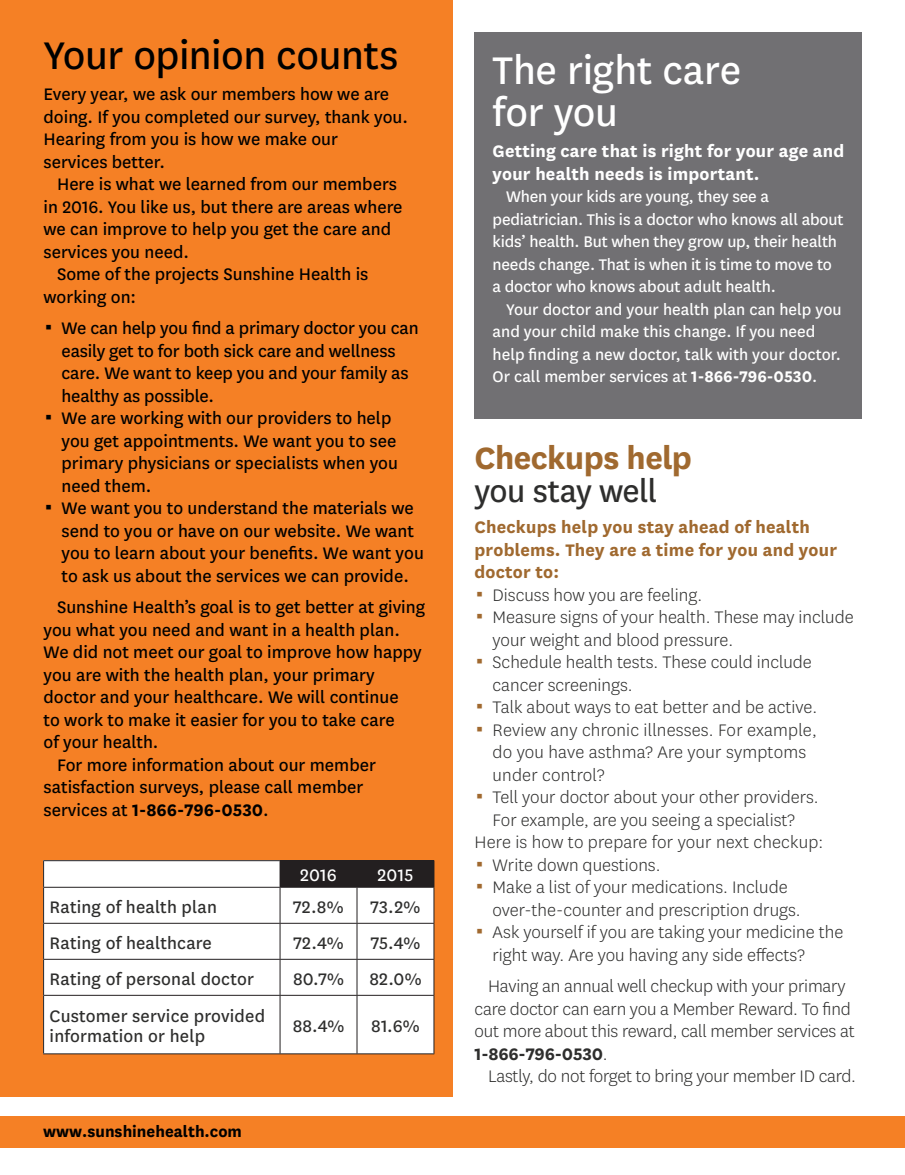
<style>
.page{position:relative;width:905px;height:1175px;background:#fff}
.page>*{position:absolute;margin:0;border:0;box-sizing:border-box;transform-origin:0 0}
.t1{font:45px/42px "Centene Sans";letter-spacing:-.01em;color:#fff}
.t2{font:45px "Centene Sans";letter-spacing:-.015em;color:#000}
.t3{font:700 36px/33px "Centene Sans";letter-spacing:-.015em;color:#a0692f}
.t4{font:19.5px/22.5px "Centene Sans";color:#000}
.t5{font:300 19.5px/22.5px "Centene Sans";color:#2e2e2d}
.t6{font:19.5px/19.5px "Centene Sans";letter-spacing:.01em;color:#2e2e2d}
.t7{font:700 19.5px/22.5px "Centene Sans";letter-spacing:.01em;color:#a0692f}
.t8{font:700 19.5px/22.5px "Centene Sans";letter-spacing:.01em;color:#fff}
.t9{font:19.5px "Centene Sans";letter-spacing:.01em;color:#fff}
.t10{font:18px/22.5px "Centene Sans";letter-spacing:-.01em;color:#fff}
.t11{font:700 18px "Centene Sans";color:#000}
.s1{font-weight:700}
.s2{font-weight:400;color:#2e2e2d}
</style>
<div class="page">
<div style="left:0;top:0;width:452px;height:1096px;background:#f58025"></div>
<div style="left:44px;top:860px;width:236px;height:27px;background:#fff"></div>
<div style="left:44px;top:887px;width:236px;height:36px;background:#fff"></div>
<div style="left:280px;top:887px;width:77px;height:36px;background:#fff"></div>
<div style="left:357px;top:887px;width:77px;height:36px;background:#fff"></div>
<div style="left:44px;top:923px;width:236px;height:36px;background:#fff"></div>
<div style="left:280px;top:923px;width:77px;height:36px;background:#fff"></div>
<div style="left:357px;top:923px;width:77px;height:36px;background:#fff"></div>
<div style="left:44px;top:959px;width:236px;height:36px;background:#fff"></div>
<div style="left:280px;top:959px;width:77px;height:36px;background:#fff"></div>
<div style="left:357px;top:959px;width:77px;height:36px;background:#fff"></div>
<div style="left:44px;top:995px;width:236px;height:58px;background:#fff"></div>
<div style="left:280px;top:995px;width:77px;height:58px;background:#fff"></div>
<div style="left:357px;top:995px;width:77px;height:58px;background:#fff"></div>
<div style="left:280px;top:860px;width:77px;height:27px;background:#231f20"></div>
<div style="left:357px;top:860px;width:77px;height:27px;background:#231f20"></div>
<hr style="left:43px;top:860px;width:391px;height:1px;background:#231f20">
<hr style="left:43px;top:887px;width:391px;height:1px;background:#231f20">
<hr style="left:43px;top:923px;width:391px;height:1px;background:#231f20">
<hr style="left:43px;top:959px;width:391px;height:1px;background:#231f20">
<hr style="left:43px;top:995px;width:391px;height:1px;background:#231f20">
<hr style="left:43px;top:1053px;width:391px;height:1px;background:#231f20">
<svg style="left:43px;top:861px;width:1px;height:26px"></svg>
<hr style="left:43px;top:887px;width:1px;height:36px;background:#231f20">
<hr style="left:43px;top:923px;width:1px;height:36px;background:#231f20">
<hr style="left:43px;top:959px;width:1px;height:36px;background:#231f20">
<hr style="left:43px;top:995px;width:1px;height:58px;background:#231f20">
<hr style="left:280px;top:887px;width:1px;height:36px;background:#231f20">
<hr style="left:356px;top:887px;width:1px;height:36px;background:#231f20">
<hr style="left:433px;top:887px;width:1px;height:36px;background:#231f20">
<hr style="left:280px;top:923px;width:1px;height:36px;background:#231f20">
<hr style="left:356px;top:923px;width:1px;height:36px;background:#231f20">
<hr style="left:433px;top:923px;width:1px;height:36px;background:#231f20">
<hr style="left:280px;top:959px;width:1px;height:36px;background:#231f20">
<hr style="left:356px;top:959px;width:1px;height:36px;background:#231f20">
<hr style="left:433px;top:959px;width:1px;height:36px;background:#231f20">
<hr style="left:280px;top:995px;width:1px;height:58px;background:#231f20">
<hr style="left:356px;top:995px;width:1px;height:58px;background:#231f20">
<hr style="left:433px;top:995px;width:1px;height:58px;background:#231f20">
<div style="left:474px;top:32px;width:388px;height:387px;background:#717073"></div>
<div style="left:0;top:1116px;width:905px;height:31px;background:#f58025"></div>
<h2 class="t2" style="left:44px;top:37px;width:356px">Your opinion counts</h2>
<p class="t4" style="left:44px;top:84px;width:366px">Every year, we ask our members how we are doing. If you completed our survey, thank you.<br>Hearing from you is how we make our<br>services better.</p>
<p class="t4" style="left:44px;top:174px;width:360px;text-indent:13px">Here is what we learned from our members in 2016. You like us, but there are areas where we can improve to help you get the care and services you need.</p>
<p class="t4" style="left:44px;top:264px;width:326px;text-indent:13px">Some of the projects Sunshine Health is working on:</p>
<p class="t4" style="left:62px;top:318px;width:358px">We can help you find a primary doctor you can easily get to for both sick care and wellness care. We want to keep you and your family as healthy as possible.</p>
<p class="t4" style="left:62px;top:408px;width:338px">We are working with our providers to help you get appointments. We want you to see primary physicians or specialists when you need them.</p>
<p class="t4" style="left:62px;top:498px;width:364px">We want you to understand the materials we send to you or have on our website. We want you to learn about your benefits. We want you to ask us about the services we can provide.</p>
<p class="t4" style="left:44px;top:597px;width:383px;text-indent:13px">Sunshine Health’s goal is to get better at giving you what you need and want in a health plan.<br>We did not meet our goal to improve how happy you are with the health plan, your primary doctor and your healthcare. We will continue<br>to work to make it easier for you to take care<br>of your health.</p>
<p class="t4" style="left:44px;top:755px;width:334px;text-indent:13px">For more information about our member satisfaction surveys, please call member services at <span class="s1">1-866-796-0530</span>.</p>
<p class="t9" style="left:300px;top:867px;width:38px">2016</p>
<p class="t9" style="left:377px;top:867px;width:37px">2015</p>
<p class="t6" style="left:50px;top:898px;width:169px">Rating of health plan</p>
<p class="t6" style="left:293px;top:898px;width:52px">72.8%</p>
<p class="t6" style="left:370px;top:898px;width:51px">73.2%</p>
<p class="t6" style="left:50px;top:934px;width:164px">Rating of healthcare</p>
<p class="t6" style="left:293px;top:934px;width:52px">72.4%</p>
<p class="t6" style="left:371px;top:934px;width:51px">75.4%</p>
<p class="t6" style="left:50px;top:970px;width:206px">Rating of personal doctor</p>
<p class="t6" style="left:293px;top:970px;width:52px">80.7%</p>
<p class="t6" style="left:369px;top:970px;width:54px">82.0%</p>
<p class="t6" style="left:50px;top:1007px;width:217px">Customer service provided information or help</p>
<p class="t6" style="left:293px;top:1017px;width:53px">88.4%</p>
<p class="t6" style="left:371px;top:1017px;width:50px">81.6%</p>
<p class="t11" style="left:43px;top:1124px;width:200px">www.sunshinehealth.com</p>
<h2 class="t1" style="left:492px;top:52px;width:250px">The right care for you</h2>
<p class="t8" style="left:492px;top:141px;width:353px">Getting care that is right for your age and your health needs is important.</p>
<p class="t10" style="left:492px;top:187px;width:352px;text-indent:14px">When your kids are young, they see a pediatrician. This is a doctor who knows all about kids’ health. But when they grow up, their health needs change. That is when it is time to move to a doctor who knows about adult health.</p>
<p class="t10" style="left:492px;top:299px;width:350px;text-indent:14px">Your doctor and your health plan can help you and your child make this change. If you need help finding a new doctor, talk with your doctor.<br>Or call member services at <span class="s1">1-866-796-0530</span>.</p>
<h2 class="t3" style="left:474px;top:443px;width:219px">Checkups help <span class="s2">you stay well</span></h2>
<p class="t7" style="left:474px;top:517px;width:364px">Checkups help you stay ahead of health problems. They are a time for you and your doctor to:</p>
<p class="t5" style="left:492px;top:585px;width:211px">Discuss how you are feeling.</p>
<p class="t5" style="left:492px;top:607px;width:363px">Measure signs of your health. These may include your weight and blood pressure.</p>
<p class="t5" style="left:492px;top:652px;width:321px">Schedule health tests. These could include cancer screenings.</p>
<p class="t5" style="left:492px;top:697px;width:326px">Talk about ways to eat better and be active.</p>
<p class="t5" style="left:492px;top:720px;width:326px">Review any chronic illnesses. For example, do you have asthma? Are your symptoms under control?</p>
<p class="t5" style="left:492px;top:787px;width:327px">Tell your doctor about your other providers.<br>For example, are you seeing a specialist?</p>
<p class="t5" style="left:474px;top:832px;width:350px">Here is how to prepare for your next checkup:</p>
<p class="t5" style="left:492px;top:855px;width:169px">Write down questions.</p>
<p class="t5" style="left:492px;top:877px;width:309px">Make a list of your medications. Include over-the-counter and prescription drugs.</p>
<p class="t5" style="left:492px;top:922px;width:352px">Ask yourself if you are taking your medicine the right way. Are you having any side effects?</p>
<p class="t5" style="left:474px;top:976px;width:381px;text-indent:13px">Having an annual well checkup with your primary care doctor can earn you a Member Reward. To find out more about this reward, call member services at <span class="s1">1-866-796-0530</span>.</p>
<p class="t5" style="left:488px;top:1066px;width:369px">Lastly, do not forget to bring your member ID card.</p>
</div>
